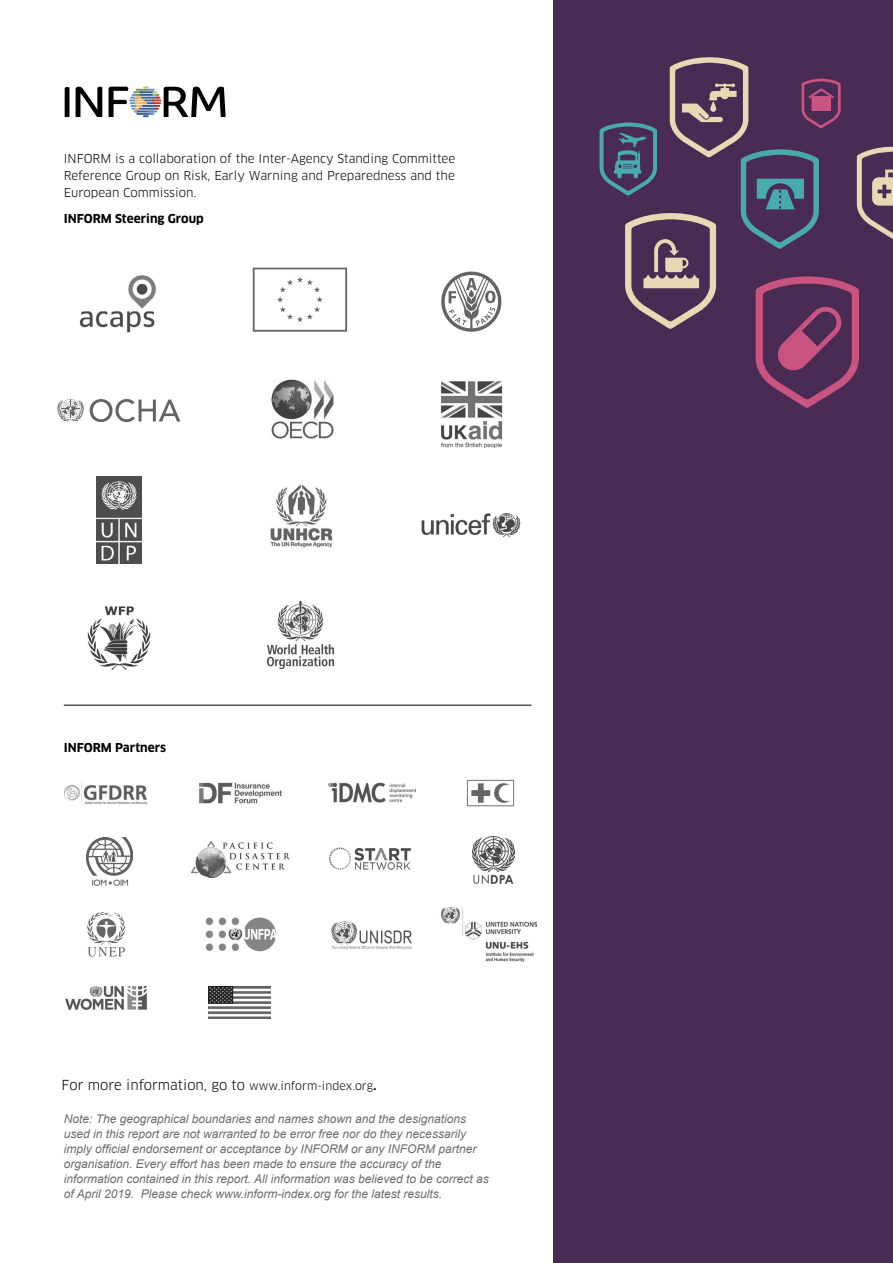
<style>
.page{position:relative;width:893px;height:1263px;background:#fff}
.page>*{position:absolute;margin:0;border:0;box-sizing:border-box;transform-origin:0 0}
.t1{font:13.5px "Clan OT";color:#000}
.t2{font:italic 12px/15px "Arial";color:#6b6c6f}
.t3{font:12px/17.2px "Clan OT";color:#000;text-align:justify}
.t4{font:700 12px "Clan OT";color:#000}
.s1{font-size:11.25px}
.s2{font-weight:500}
</style>
<div class="page">
<div style="left:554px;top:0;width:339px;height:1263px;background:#4a2b54"></div>
<svg style="left:65px;top:87px;width:4px;height:30px"></svg>
<svg style="left:76px;top:87px;width:26px;height:30px"></svg>
<svg style="left:109px;top:86px;width:117px;height:31px"></svg>
<svg style="left:87px;top:912px;width:38px;height:45px"></svg>
<img style="left:65px;top:986px;width:82px;height:24px">
<svg style="left:90px;top:399px;width:90px;height:23px"></svg>
<svg style="left:57px;top:399px;width:27px;height:23px"></svg>
<img style="left:441px;top:381px;width:62px;height:66px">
<img style="left:268px;top:601px;width:65px;height:67px">
<img style="left:421px;top:513px;width:100px;height:24px">
<img style="left:328px;top:783px;width:87px;height:20px">
<img style="left:96px;top:477px;width:45px;height:86px">
<img style="left:332px;top:922px;width:79px;height:26px">
<img style="left:466px;top:779px;width:49px;height:28px">
<img style="left:270px;top:484px;width:63px;height:63px">
<img style="left:87px;top:606px;width:64px;height:64px">
<img style="left:65px;top:779px;width:83px;height:27px">
<img style="left:329px;top:847px;width:82px;height:23px">
<img style="left:79px;top:275px;width:77px;height:58px">
<img style="left:86px;top:837px;width:47px;height:49px">
<img style="left:442px;top:907px;width:94px;height:54px">
<img style="left:472px;top:836px;width:42px;height:47px">
<img style="left:205px;top:917px;width:72px;height:34px">
<svg style="left:441px;top:271px;width:61px;height:61px"></svg>
<img style="left:271px;top:379px;width:63px;height:60px">
<img style="left:209px;top:987px;width:61px;height:32px">
<img style="left:199px;top:782px;width:83px;height:22px">
<img style="left:192px;top:841px;width:97px;height:37px">
<svg style="left:253px;top:268px;width:94px;height:64px"></svg>
<hr style="left:64px;top:705px;width:467px;height:1px;background:#000">
<svg style="left:600px;top:57px;width:293px;height:351px"></svg>
<p class="t3" style="left:64px;top:149px;width:393px">INFORM is a collaboration of the Inter-Agency Standing Committee Reference Group on Risk, Early Warning and Preparedness and the European Commission.</p>
<p class="t4" style="left:64px;top:211px;width:141px">INFORM Steering Group</p>
<p class="t4" style="left:64px;top:740px;width:104px">INFORM Partners</p>
<p class="t1" style="left:62px;top:1077px;width:317px">For more information, go to <span class="s1">www.inform-index.org</span><span class="s2">.</span></p>
<p class="t2" style="left:64px;top:1112px;width:427px">Note: The geographical boundaries and names shown and the designations used in this report are not warranted to be error free nor do they necessarily imply official endorsement or acceptance by INFORM or any INFORM partner organisation. Every effort has been made to ensure the accuracy of the information contained in this report. All information was believed to be correct as of April 2019. Please check www.inform-index.org for the latest results.</p>
</div>
